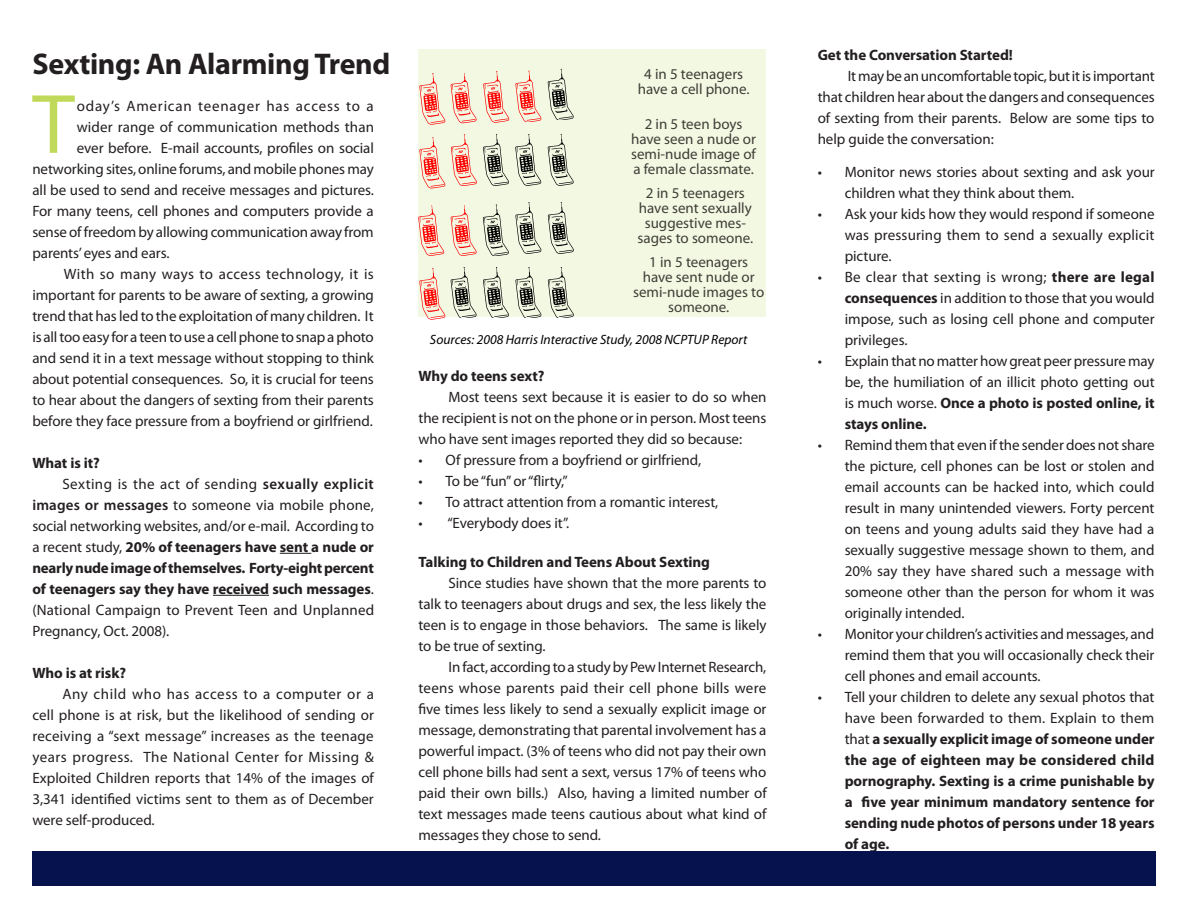
<style>
.page{position:relative;width:1188px;height:918px;background:#fff}
.page>*{position:absolute;margin:0;border:0;box-sizing:border-box;transform-origin:0 0}
.t1{font:85.05px "Myriad Pro";color:#c1d95a}
.Document_Title{font:700 30px "Myriad Pro";letter-spacing:-.01em;color:#231f20}
.t2{font:15px/21px "Myriad Pro";letter-spacing:-.005em;color:#231f20;text-align:justify}
.t3{font:700 15px/21px "Myriad Pro";letter-spacing:-.005em;color:#231f20;text-align:justify}
.Title_Subhead{font:15px/15px "Myriad Pro";color:#403e37;text-align:center}
.t4{font:15px "Myriad Pro";letter-spacing:.05em;color:#231f20}
.Title_Subhead-2{font:italic 13.5px "Myriad Pro";color:#000}
.s1{font-weight:600}
.s2{font-weight:700}
.s3{font-weight:400}
</style>
<div class="page">
<div style="left:418px;top:49px;width:348px;height:268px;background:#f3f8e3"></div>
<hr style="left:280px;top:553px;width:31px;height:1px;background:#231f20">
<hr style="left:213px;top:595px;width:56px;height:1px;background:#231f20">
<div style="left:32px;top:851px;width:1124px;height:35px;background:#05124e"></div>
<p class="Document_Title" style="left:32px;top:45px;width:360px">Sexting: An Alarming Trend</p>
<p class="t1" style="left:32px;top:72px;width:44px">T</p>
<p class="t4" style="left:77px;top:97px;width:299px">oday’s American teenager has access to a</p>
<p class="t2" style="left:77px;top:116px;width:299px">wider range of communication methods than</p>
<p class="t2" style="left:77px;top:137px;width:299px">ever before. E-mail accounts, profiles on social</p>
<p class="t2" style="left:32px;top:158px;width:343px">networking sites, online forums, and mobile phones may</p>
<p class="t2" style="left:32px;top:179px;width:343px">all be used to send and receive messages and pictures.</p>
<p class="t2" style="left:32px;top:200px;width:343px">For many teens, cell phones and computers provide a</p>
<p class="t2" style="left:32px;top:221px;width:343px">sense of freedom by allowing communication away from</p>
<p class="t2" style="left:32px;top:242px;width:139px">parents’ eyes and ears.</p>
<p class="t2" style="left:32px;top:263px;width:343px;text-indent:31px">With so many ways to access technology, it is important for parents to be aware of sexting, a growing trend that has led to the exploitation of many children. It is all too easy for a teen to use a cell phone to snap a photo and send it in a text message without stopping to think about potential consequences. So, it is crucial for teens to hear about the dangers of sexting from their parents before they face pressure from a boyfriend or girlfriend.</p>
<p class="t3" style="left:32px;top:452px;width:69px">What is it?</p>
<p class="t2" style="left:32px;top:473px;width:343px;text-indent:30px">Sexting is the act of sending <span class="s1">sexually explicit images or messages</span> to someone via mobile phone, social networking websites, and/or e-mail. According to a recent study, <span class="s2">20% of teenagers have sent a nude or nearly nude image of themselves. Forty-eight percent of teenagers say they have received such messages</span>. (National Campaign to Prevent Teen and Unplanned Pregnancy, Oct. 2008).</p>
<p class="t3" style="left:32px;top:662px;width:95px">Who is at risk?</p>
<p class="t2" style="left:32px;top:683px;width:343px;text-indent:30px">Any child who has access to a computer or a cell phone is at risk, but the likelihood of sending or receiving a “sext message” increases as the teenage years progress. The National Center for Missing &amp; Exploited Children reports that 14% of the images of 3,341 identified victims sent to them as of December were self-produced.</p>
<p class="Title_Subhead" style="left:638px;top:67px;width:113px">4 in 5 teenagers have a cell phone.</p>
<p class="Title_Subhead" style="left:631px;top:116px;width:126px">2 in 5 teen boys have seen a nude or semi-nude image of a female classmate.</p>
<p class="Title_Subhead" style="left:638px;top:185px;width:117px">2 in 5 teenagers have sent sexually suggestive mes&shy;sages to someone.</p>
<p class="Title_Subhead" style="left:633px;top:254px;width:133px">1 in 5 teenagers have sent nude or semi-nude images to someone.</p>
<p class="Title_Subhead-2" style="left:430px;top:331px;width:319px">Sources: 2008 Harris Interactive Study, 2008 NCPTUP Report</p>
<p class="t3" style="left:418px;top:365px;width:127px">Why do teens sext?</p>
<p class="t2" style="left:418px;top:386px;width:350px;text-indent:30px">Most teens sext because it is easier to do so when the recipient is not on the phone or in person. Most teens who have sent images reported they did so because:</p>
<p class="t2" style="left:418px;top:449px;width:284px">• Of pressure from a boyfriend or girlfriend,</p>
<p class="t2" style="left:418px;top:470px;width:151px">• To be “fun” or “flirty,”</p>
<p class="t2" style="left:418px;top:491px;width:301px">• To attract attention from a romantic interest,</p>
<p class="t2" style="left:418px;top:512px;width:152px">• “Everybody does it”.</p>
<p class="t3" style="left:418px;top:551px;width:293px">Talking to Children and Teens About Sexting</p>
<p class="t2" style="left:418px;top:572px;width:350px;text-indent:30px">Since studies have shown that the more parents to talk to teenagers about drugs and sex, the less likely the teen is to engage in those behaviors. The same is likely to be true of sexting.</p>
<p class="t2" style="left:418px;top:656px;width:350px;text-indent:30px">In fact, according to a study by Pew Internet Research, teens whose parents paid their cell phone bills were five times less likely to send a sexually explicit image or message, demonstrating that parental involvement has a powerful impact. (3% of teens who did not pay their own cell phone bills had sent a sext, versus 17% of teens who paid their own bills.) Also, having a limited number of text messages made teens cautious about what kind of messages they chose to send.</p>
<p class="t3" style="left:818px;top:44px;width:197px">Get the Conversation Started!</p>
<p class="t2" style="left:818px;top:65px;width:339px;text-indent:30px">It may be an uncomfortable topic, but it is important that children hear about the dangers and consequences of sexting from their parents. Below are some tips to help guide the conversation:</p>
<p class="t2" style="left:845px;top:161px;width:312px;text-indent:-27px">• Monitor news stories about sexting and ask your children what they think about them.</p>
<p class="t2" style="left:845px;top:203px;width:311px;text-indent:-27px">• Ask your kids how they would respond if someone was pressuring them to send a sexually explicit picture.</p>
<p class="t2" style="left:845px;top:266px;width:311px;text-indent:-27px">• Be clear that sexting is wrong; <span class="s2">there are legal consequences</span> in addition to those that you would impose, such as losing cell phone and computer privileges.</p>
<p class="t2" style="left:845px;top:350px;width:311px;text-indent:-27px">• Explain that no matter how great peer pressure may be, the humiliation of an illicit photo getting out is much worse. <span class="s2">Once a photo is posted online, it stays online.</span></p>
<p class="t2" style="left:845px;top:434px;width:311px;text-indent:-27px">• Remind them that even if the sender does not share the picture, cell phones can be lost or stolen and email accounts can be hacked into, which could result in many unintended viewers. Forty percent on teens and young adults said they have had a sexually suggestive message shown to them, and 20% say they have shared such a message with someone other than the person for whom it was originally intended.</p>
<p class="t2" style="left:845px;top:623px;width:311px;text-indent:-27px">• Monitor your children’s activities and messages, and remind them that you will occasionally check their cell phones and email accounts.</p>
<p class="t3" style="left:845px;top:686px;width:311px;text-indent:-27px"><span class="s3">• Tell your children to delete any sexual photos that have been forwarded to them. Explain to them that</span> a sexually explicit image of someone under the age of eighteen may be considered child pornography. Sexting is a crime punishable by a five year minimum mandatory sentence for sending nude photos of persons under 18 years of age.</p>
</div>
